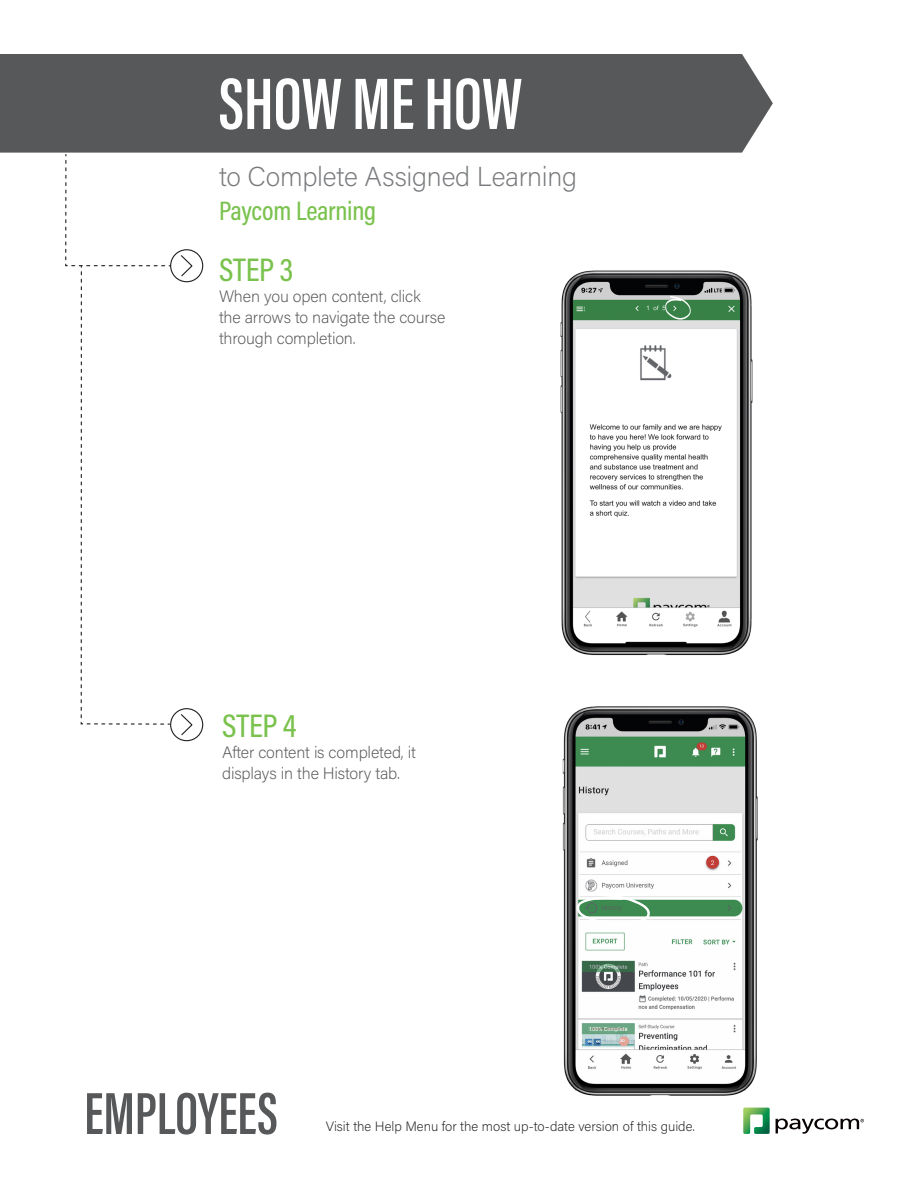
<style>
.page{position:relative;width:918px;height:1188px;background:#fff}
.page>*{position:absolute;margin:0;border:0;box-sizing:border-box;transform-origin:0 0}
.SMH_Title{font:600 75px "Acumin Pro Extra Cond";color:#fff}
.t1{font:600 61.05px "Acumin Pro Extra Cond";color:#57585a}
.t2{font:500 33px "Acumin Pro Cond";letter-spacing:-.005em;color:#7ac24d}
.Action{font:200 27.3px "Acumin Pro";letter-spacing:-.01em;color:#787a7d}
.Product{font:500 27px "Acumin Pro Cond";letter-spacing:-.01em;color:#7ac24d}
.t3{font:200 16.5px/21px "Acumin Pro";letter-spacing:-.01em;color:#57585a}
.t4{font:200 13.5px "Acumin Pro";color:#231f20}
</style>
<div class="page">
<div style="left:0;top:54px;width:773px;height:99px;background:#57585a"></div>
<svg style="left:743px;top:1117px;width:27px;height:17px"></svg>
<svg style="left:776px;top:1119px;width:88px;height:15px"></svg>
<div style="left:170px;top:249px;width:33px;height:33px;border:1px solid #231f20;border-radius:50%"></div>
<svg style="left:181px;top:255px;width:12px;height:22px"></svg>
<img style="left:560px;top:270px;width:193px;height:386px">
<svg style="left:665px;top:296px;width:26px;height:25px"></svg>
<img style="left:562px;top:706px;width:208px;height:411px">
<div style="left:170px;top:708px;width:33px;height:33px;border:1px solid #231f20;border-radius:50%"></div>
<svg style="left:181px;top:714px;width:12px;height:22px"></svg>
<svg style="left:65px;top:154px;width:107px;height:571px"></svg>
<svg style="left:575px;top:893px;width:76px;height:34px"></svg>
<h1 class="SMH_Title" style="left:219px;top:58px;width:305px">SHOW ME HOW</h1>
<h2 class="Action" style="left:219px;top:158px;width:360px">to Complete Assigned Learning</h2>
<h2 class="Product" style="left:219px;top:193px;width:159px">Paycom Learning</h2>
<p class="t2" style="left:219px;top:248px;width:76px">STEP 3</p>
<p class="t3" style="left:219px;top:285px;width:228px">When you open content, click the arrows to navigate the course through completion.</p>
<p class="t2" style="left:222px;top:704px;width:76px">STEP 4</p>
<p class="t3" style="left:222px;top:741px;width:195px">After content is completed, it displays in the History tab.</p>
<h2 class="t1" style="left:84px;top:1076px;width:195px">EMPLOYEES</h2>
<p class="t4" style="left:326px;top:1117px;width:370px">Visit the Help Menu for the most up-to-date version of this guide.</p>
</div>
